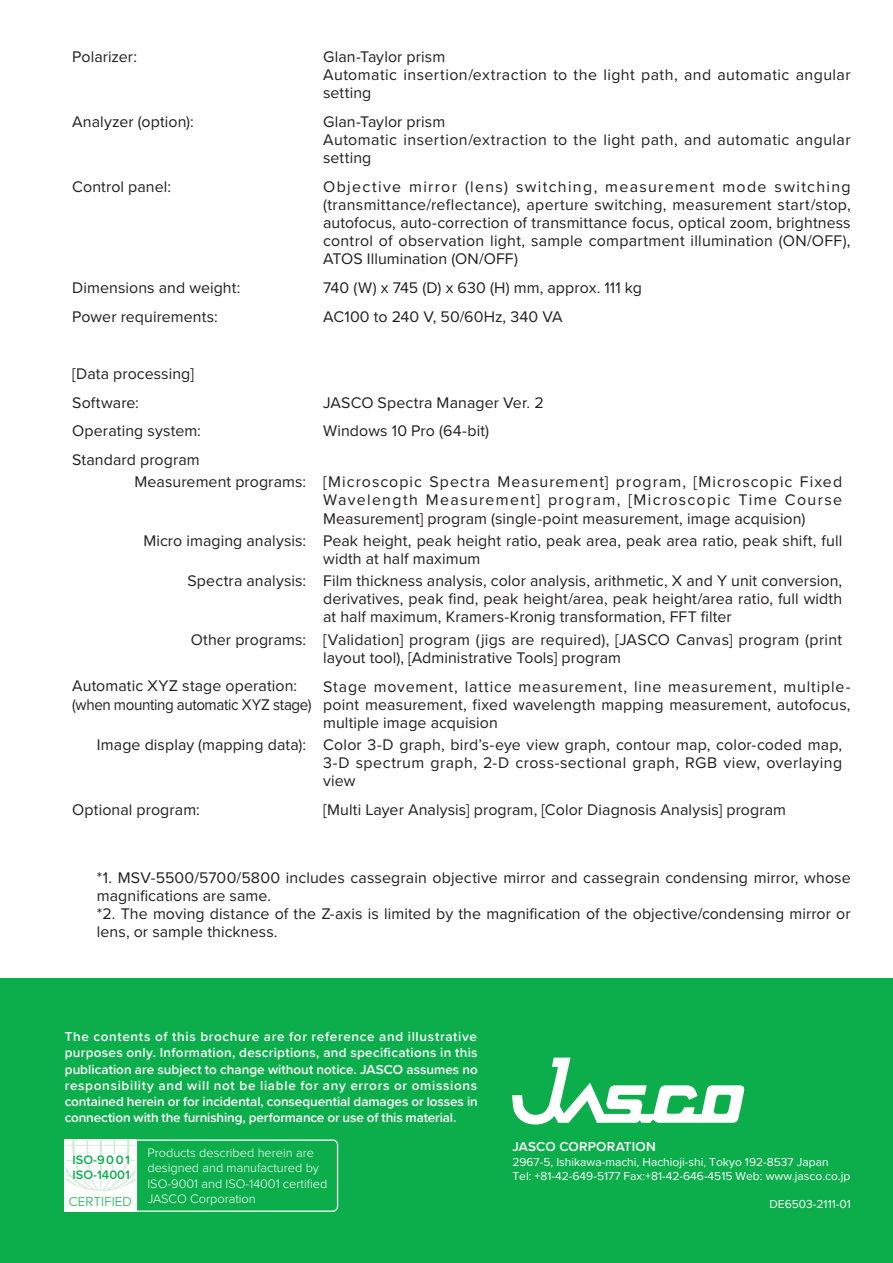
<style>
.page{position:relative;width:893px;height:1263px;background:#fff}
.page>*{position:absolute;margin:0;border:0;box-sizing:border-box;transform-origin:0 0}
.t1{font:15.9px/18px "Proxima Nova";letter-spacing:.005em;color:#231f20}
.t2{font:15.9px/18px "Proxima Nova";letter-spacing:.025em;color:#231f20}
.t3{font:15.9px/22.4px "Proxima Nova";letter-spacing:.065em;color:#231f20}
.t4{font:600 13.5px/16.2px "Proxima Nova";letter-spacing:-.01em;color:#fff;text-align:justify}
.t5{font:600 13.5px "Proxima Nova";letter-spacing:.015em;color:#fff}
.t6{font:300 12.75px "Proxima Nova";color:#fff}
.t7{font:600 12.75px "Proxima Nova";color:#0cae4c}
.t8{font:12px/14.4px "Proxima Nova";color:#fff}
.s1{font-size:13.65px;color:#0cae4c}
</style>
<div class="page">
<div style="left:0;top:978px;width:893px;height:285px;background:#0cae4c"></div>
<svg style="left:512px;top:1057px;width:233px;height:67px"></svg>
<svg style="left:65px;top:1139px;width:2px;height:73px"></svg>
<svg style="left:67px;top:1139px;width:271px;height:73px"></svg>
<p class="t1" style="left:72px;top:47px;width:66px">Polarizer:</p>
<p class="t2" style="left:323px;top:47px;width:529px">Glan-Taylor prism<br>Automatic insertion/extraction to the light path, and automatic angular setting</p>
<p class="t1" style="left:72px;top:112px;width:123px">Analyzer (option):</p>
<p class="t2" style="left:323px;top:112px;width:529px">Glan-Taylor prism<br>Automatic insertion/extraction to the light path, and automatic angular setting</p>
<p class="t1" style="left:72px;top:177px;width:100px">Control panel:</p>
<p class="t1" style="left:323px;top:177px;width:529px;text-align:justify">Objective mirror (lens) switching, measurement mode switching (transmittance/reflectance), aperture switching, measurement start/stop, autofocus, auto-correction of transmittance focus, optical zoom, brightness control of observation light, sample compartment illumination (ON/OFF), ATOS Illumination (ON/OFF)</p>
<p class="t1" style="left:72px;top:278px;width:170px">Dimensions and weight:</p>
<p class="t1" style="left:323px;top:278px;width:320px">740 (W) x 745 (D) x 630 (H) mm, approx. 111 kg</p>
<p class="t1" style="left:72px;top:307px;width:147px">Power requirements:</p>
<p class="t1" style="left:323px;top:307px;width:241px">AC100 to 240 V, 50/60Hz, 340 VA</p>
<p class="t1" style="left:72px;top:359px;width:123px;line-height:28.7px">[Data processing]<br>Software:</p>
<p class="t1" style="left:323px;top:393px;width:222px">JASCO Spectra Manager Ver. 2</p>
<p class="t1" style="left:72px;top:421px;width:130px">Operating system:</p>
<p class="t1" style="left:323px;top:421px;width:167px">Windows 10 Pro (64-bit)</p>
<p class="t3" style="left:135px;top:448px;width:709px;text-indent:-62px">Standard program<br>Measurement programs: [Microscopic Spectra Measurement] program, [Microscopic Fixed</p>
<p class="t1" style="left:323px;top:490px;width:520px">Wavelength Measurement] program, [Microscopic Time Course<br>Measurement] program (single-point measurement, image acquision)</p>
<p class="t1" style="left:323px;top:531px;width:521px;text-indent:-180px">Micro imaging analysis: Peak height, peak height ratio, peak area, peak area ratio, peak shift, full width at half maximum</p>
<p class="t1" style="left:323px;top:571px;width:521px;text-align:justify;text-indent:-136px">Spectra analysis: Film thickness analysis, color analysis, arithmetic, X and Y unit conversion, derivatives, peak find, peak height/area, peak height/area ratio, full width at half maximum, Kramers-Kronig transformation, FFT filter</p>
<p class="t1" style="left:323px;top:630px;width:520px;text-indent:-132px">Other programs: [Validation] program (jigs are required), [JASCO Canvas] program (print layout tool), [Administrative Tools] program</p>
<p class="t1" style="left:72px;top:676px;width:241px">Automatic XYZ stage operation: (when mounting automatic XYZ stage)</p>
<p class="t1" style="left:323px;top:676px;width:529px;text-align:justify">Stage movement, lattice measurement, line measurement, multiple&shy;point measurement, fixed wavelength mapping measurement, autofocus, multiple image acquision</p>
<p class="t1" style="left:323px;top:735px;width:520px;text-align:justify;text-indent:-226px">Image display (mapping data): Color 3-D graph, bird’s-eye view graph, contour map, color-coded map, 3-D spectrum graph, 2-D cross-sectional graph, RGB view, overlaying view</p>
<p class="t1" style="left:72px;top:800px;width:129px">Optional program:</p>
<p class="t1" style="left:323px;top:800px;width:464px">[Multi Layer Analysis] program, [Color Diagnosis Analysis] program</p>
<p class="t1" style="left:97px;top:868px;width:755px">*1. MSV-5500/5700/5800 includes cassegrain objective mirror and cassegrain condensing mirror, whose magnifications are same.<br>*2. The moving distance of the Z-axis is limited by the magnification of the objective/condensing mirror or lens, or sample thickness.</p>
<p class="t4" style="left:65px;top:1028px;width:415px">The contents of this brochure are for reference and illustrative purposes only. Information, descriptions, and specifications in this publication are subject to change without notice. JASCO assumes no responsibility and will not be liable for any errors or omissions contained herein or for incidental, consequential damages or losses in connection with the furnishing, performance or use of this material.</p>
<p class="t6" style="left:147px;top:1143px;width:168px">Products described herein are</p>
<p class="t6" style="left:147px;top:1158px;width:173px">designed and manufactured by</p>
<p class="t6" style="left:147px;top:1174px;width:181px">ISO-9001 and ISO-14001 certified</p>
<p class="t6" style="left:69px;top:1189px;width:188px"><span class="s1">CERTIFIED</span> JASCO Corporation</p>
<p class="t7" style="left:73px;top:1150px;width:59px">ISO-9001</p>
<p class="t7" style="left:73px;top:1165px;width:59px">ISO-14001</p>
<p class="t5" style="left:512px;top:1136px;width:145px">JASCO CORPORATION</p>
<p class="t8" style="left:512px;top:1154px;width:339px">2967-5, Ishikawa-machi, Hachioji-shi, Tokyo 192-8537 Japan<br>Tel: +81-42-649-5177 Fax:+81-42-646-4515 Web: www.jasco.co.jp</p>
<p class="t8" style="left:769px;top:1196px;width:83px">DE6503-2111-01</p>
</div>
